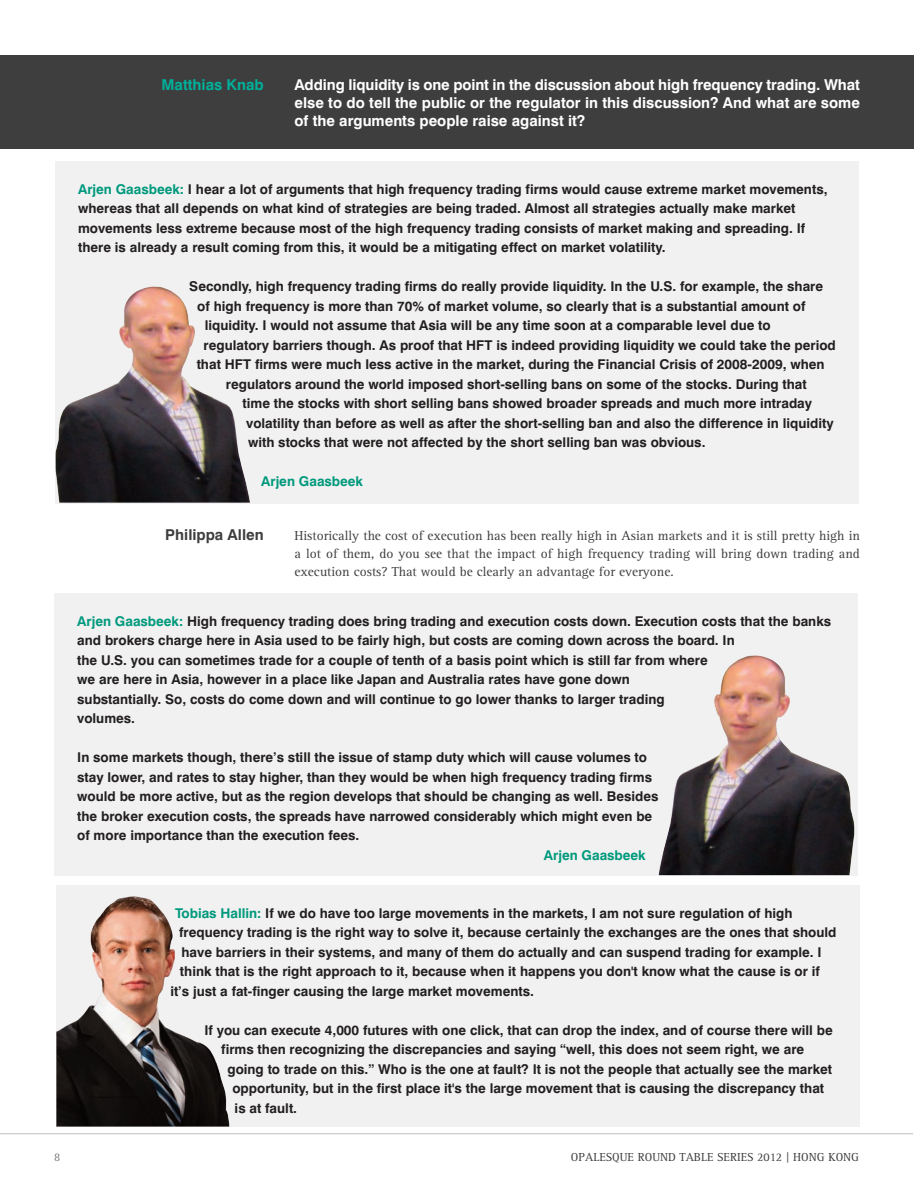
<style>
.page{position:relative;width:914px;height:1188px;background:#fff}
.page>*{position:absolute;margin:0;border:0;box-sizing:border-box;transform-origin:0 0}
.t1{font:700 15px/18px "Swiss 721 BT";color:#fff;text-align:justify}
.t2{font:700 15px "Swiss 721 BT";color:#3e3e3f}
.t3{font:700 15px "Swiss 721 BT";color:#00b099}
.t4{font:700 13.5px/19.5px "Swiss 721 BT";color:#231f20}
.t5{font:13.5px/18px "Rotis Serif";color:#3e3e3f;text-align:justify}
.t6{font:700 13.5px "Swiss 721 BT";color:#00997d}
.t7{font:12px "Rotis Serif";color:#3e3e3f}
.t8{font:12px "Rotis Serif";color:#807f7d}
.s1{color:#00997d}
</style>
<div class="page">
<div style="left:0;top:55px;width:914px;height:93px;background:#3e3e3f"></div>
<hr style="left:0;top:1134px;width:913px;height:1px;background:#c0bfbe">
<div style="left:56px;top:161px;width:803px;height:343px;background:#f0f1f0"></div>
<img style="left:56px;top:287px;width:194px;height:216px">
<div style="left:55px;top:593px;width:803px;height:282px;background:#f0f1f0"></div>
<img style="left:658px;top:655px;width:196px;height:220px">
<div style="left:57px;top:885px;width:803px;height:242px;background:#f0f1f0"></div>
<img style="left:56px;top:1031px;width:1px;height:96px">
<img style="left:57px;top:896px;width:172px;height:231px">
<p class="t3" style="left:161px;top:76px;width:104px">Matthias Knab</p>
<p class="t1" style="left:294px;top:76px;width:567px">Adding liquidity is one point in the discussion about high frequency trading. What else to do tell the public or the regulator in this discussion? And what are some of the arguments people raise against it?</p>
<p class="t4" style="left:78px;top:180px;width:751px"><span class="s1">Arjen Gaasbeek:</span> I hear a lot of arguments that high frequency trading firms would cause extreme market movements, whereas that all depends on what kind of strategies are being traded. Almost all strategies actually make market movements less extreme because most of the high frequency trading consists of market making and spreading. If there is already a result coming from this, it would be a mitigating effect on market volatility.</p>
<p class="t4" style="left:189px;top:277px;width:635px">Secondly, high frequency trading firms do really provide liquidity. In the U.S. for example, the share</p>
<p class="t4" style="left:197px;top:297px;width:610px">of high frequency is more than 70% of market volume, so clearly that is a substantial amount of</p>
<p class="t4" style="left:205px;top:316px;width:567px">liquidity. I would not assume that Asia will be any time soon at a comparable level due to</p>
<p class="t4" style="left:204px;top:336px;width:634px">regulatory barriers though. As proof that HFT is indeed providing liquidity we could take the period</p>
<p class="t4" style="left:197px;top:355px;width:629px">that HFT firms were much less active in the market, during the Financial Crisis of 2008-2009, when</p>
<p class="t4" style="left:226px;top:375px;width:582px">regulators around the world imposed short-selling bans on some of the stocks. During that</p>
<p class="t4" style="left:242px;top:394px;width:571px">time the stocks with short selling bans showed broader spreads and much more intraday</p>
<p class="t4" style="left:246px;top:414px;width:589px">volatility than before as well as after the short-selling ban and also the difference in liquidity</p>
<p class="t4" style="left:248px;top:433px;width:459px">with stocks that were not affected by the short selling ban was obvious.</p>
<p class="t6" style="left:261px;top:474px;width:103px">Arjen Gaasbeek</p>
<p class="t2" style="left:165px;top:526px;width:100px">Philippa Allen</p>
<p class="t5" style="left:294px;top:527px;width:567px">Historically the cost of execution has been really high in Asian markets and it is still pretty high in a lot of them, do you see that the impact of high frequency trading will bring down trading and execution costs? That would be clearly an advantage for everyone.</p>
<p class="t4" style="left:77px;top:611px;width:755px"><span class="s1">Arjen Gaasbeek:</span> High frequency trading does bring trading and execution costs down. Execution costs that the banks and brokers charge here in Asia used to be fairly high, but costs are coming down across the board. In<br>the U.S. you can sometimes trade for a couple of tenth of a basis point which is still far from where<br>we are here in Asia, however in a place like Japan and Australia rates have gone down<br>substantially. So, costs do come down and will continue to go lower thanks to larger trading<br>volumes.</p>
<p class="t4" style="left:77px;top:748px;width:583px">In some markets though, there’s still the issue of stamp duty which will cause volumes to stay lower, and rates to stay higher, than they would be when high frequency trading firms would be more active, but as the region develops that should be changing as well. Besides the broker execution costs, the spreads have narrowed considerably which might even be of more importance than the execution fees.</p>
<p class="t6" style="left:544px;top:847px;width:103px">Arjen Gaasbeek</p>
<p class="t8" style="left:54px;top:1150px;width:8px">8</p>
<p class="t4" style="left:175px;top:903px;width:619px"><span class="s1">Tobias Hallin:</span> If we do have too large movements in the markets, I am not sure regulation of high</p>
<p class="t4" style="left:179px;top:923px;width:659px">frequency trading is the right way to solve it, because certainly the exchanges are the ones that should</p>
<p class="t4" style="left:181px;top:942px;width:642px">have barriers in their systems, and many of them do actually and can suspend trading for example. I</p>
<p class="t4" style="left:180px;top:962px;width:641px">think that is the right approach to it, because when it happens you don't know what the cause is or if</p>
<p class="t4" style="left:170px;top:981px;width:365px">it’s just a fat-finger causing the large market movements.</p>
<p class="t4" style="left:204px;top:1020px;width:630px">If you can execute 4,000 futures with one click, that can drop the index, and of course there will be</p>
<p class="t4" style="left:221px;top:1040px;width:584px">firms then recognizing the discrepancies and saying “well, this does not seem right, we are</p>
<p class="t4" style="left:227px;top:1059px;width:606px">going to trade on this.” Who is the one at fault? It is not the people that actually see the market</p>
<p class="t4" style="left:232px;top:1079px;width:593px">opportunity, but in the first place it's the large movement that is causing the discrepancy that</p>
<p class="t4" style="left:235px;top:1098px;width:64px">is at fault.</p>
<p class="t7" style="left:571px;top:1151px;width:290px">OPALESQUE ROUND TABLE SERIES 2012 | HONG KONG</p>
</div>
